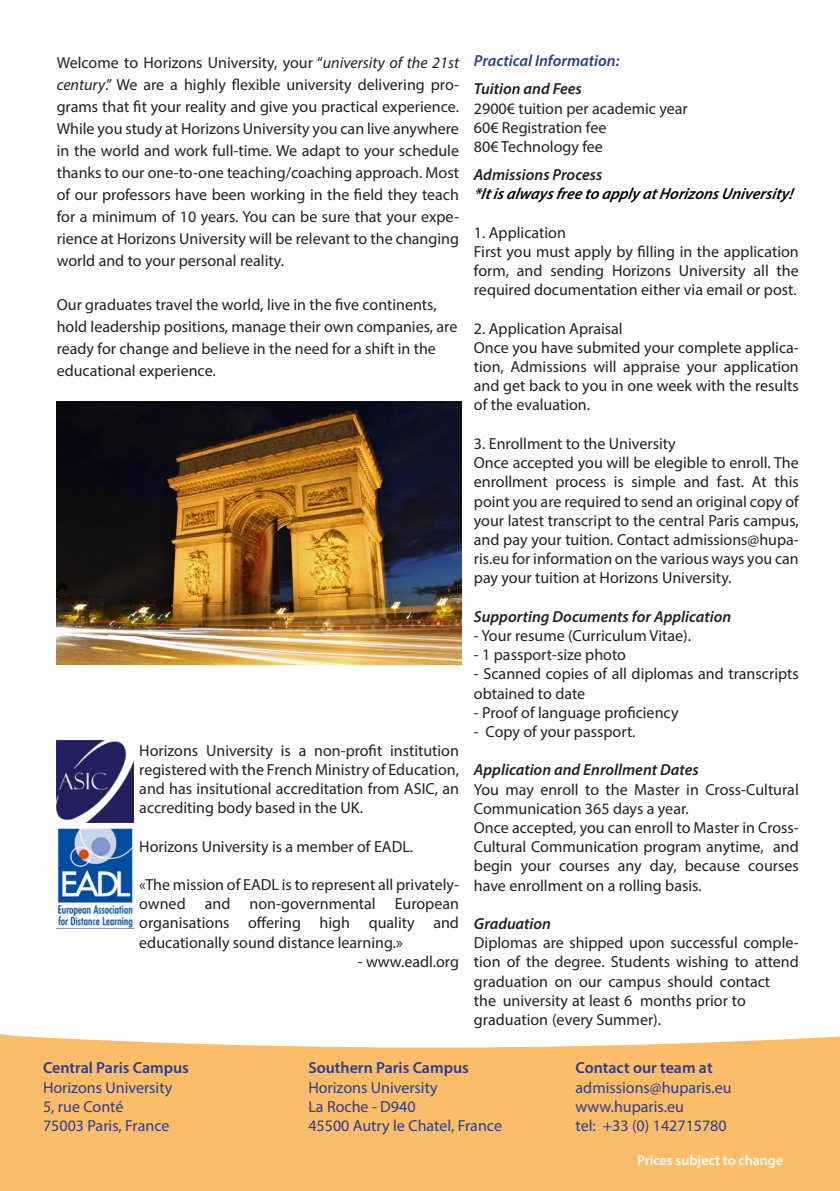
<style>
.page{position:relative;width:840px;height:1191px;background:#fff}
.page>*{position:absolute;margin:0;border:0;box-sizing:border-box;transform-origin:0 0}
.t1{font:16px/19.2px "Myriad Pro";color:#231f20;text-align:justify}
.t2{font:16px "Myriad Pro";color:#283d8f}
.t3{font:italic 600 16px "Myriad Pro";color:#231f20}
.t4{font:600 16px "Myriad Pro";color:#283d8f}
.t5{font:italic 600 16px "Myriad Pro";color:#000}
.t6{font:italic 600 16px "Myriad Pro";color:#283d8f}
.t7{font:600 14px "Myriad Pro";color:#fff}
.s1{font-style:italic}
.s2{font-weight:600;font-style:italic}
</style>
<div class="page">
<div style="left:0;top:1034px;width:839px;height:157px;background:#fcbd6b"></div>
<img style="left:57px;top:402px;width:404px;height:262px">
<img style="left:57px;top:740px;width:76px;height:82px">
<img style="left:57px;top:828px;width:76px;height:100px">
<p class="t1" style="left:57px;top:51px;width:403px;line-height:22px">Welcome to Horizons University, your “<span class="s1">university of the 21st century</span>.” We are a highly flexible university delivering pro&shy;grams that fit your reality and give you practical experience.<br>While you study at Horizons University you can live anywhere in the world and work full-time. We adapt to your schedule thanks to our one-to-one teaching/coaching approach. Most of our professors have been working in the field they teach for a minimum of 10 years. You can be sure that your expe&shy;rience at Horizons University will be relevant to the changing world and to your personal reality.</p>
<p class="t1" style="left:57px;top:293px;width:402px;line-height:22px;text-align:left">Our graduates travel the world, live in the five continents, hold leadership positions, manage their own companies, are ready for change and believe in the need for a shift in the educational experience.</p>
<p class="t1" style="left:139px;top:740px;width:321px">Horizons University is a non-profit institution registered with the French Ministry of Education, and has insitutional accreditation from ASIC, an accrediting body based in the UK.</p>
<p class="t1" style="left:139px;top:836px;width:275px">Horizons University is a member of EADL.</p>
<p class="t1" style="left:139px;top:874px;width:321px">«The mission of EADL is to represent all privately&shy;owned and non-governmental European organisations offering high quality and educationally sound distance learning.»</p>
<p class="t1" style="left:357px;top:951px;width:103px">- www.eadl.org</p>
<p class="t6" style="left:473px;top:51px;width:147px">Practical Information:</p>
<p class="t3" style="left:473px;top:79px;width:109px">Tuition and Fees</p>
<p class="t1" style="left:473px;top:98px;width:215px">2900€ tuition per academic year</p>
<p class="t1" style="left:473px;top:118px;width:134px">60€ Registration fee</p>
<p class="t1" style="left:473px;top:137px;width:130px">80€ Technology fee</p>
<p class="t3" style="left:473px;top:164px;width:130px">Admissions Process</p>
<p class="t5" style="left:473px;top:184px;width:324px">*Itisalwaysfree to app ly atHorizonsUniversity!</p>
<p class="t1" style="left:473px;top:222px;width:93px">1. Application</p>
<p class="t1" style="left:473px;top:242px;width:326px">First you must apply by filling in the application form, and sending Horizons University all the required documentation either via email or post.</p>
<p class="t1" style="left:473px;top:318px;width:150px">2. Application Apraisal</p>
<p class="t1" style="left:473px;top:338px;width:326px">Once you have submited your complete applica&shy;tion, Admissions will appraise your application and get back to you in one week with the results of the evaluation.</p>
<p class="t1" style="left:473px;top:434px;width:203px">3. Enrollment to the University</p>
<p class="t1" style="left:473px;top:453px;width:326px">Once accepted you will be elegible to enroll. The enrollment process is simple and fast. At this point you are required to send an original copy of your latest transcript to the central Paris campus, and pay your tuition. Contact admissions@hupa&shy;ris.eu for information on the various ways you can pay your tuition at Horizons University.</p>
<p class="t3" style="left:473px;top:606px;width:259px">Supporting Documents for Application</p>
<p class="t1" style="left:473px;top:626px;width:218px">- Your resume (Curriculum Vitae).</p>
<p class="t1" style="left:473px;top:645px;width:153px">- 1 passport-size photo</p>
<p class="t1" style="left:473px;top:664px;width:326px">- Scanned copies of all diplomas and transcripts obtained to date</p>
<p class="t1" style="left:473px;top:702px;width:206px">- Proof of language proficiency</p>
<p class="t1" style="left:473px;top:722px;width:163px">- Copy of your passport.</p>
<p class="t1" style="left:473px;top:760px;width:326px;text-align:left"><span class="s2">Application and Enrollment Dates<br></span>You may enroll to the Master in Cross-Cultural Communication 365 days a year.<br>Once accepted, you can enroll to Master in Cross-Cultural Communication program anytime, and begin your courses any day, because courses have enrollment on a rolling basis.</p>
<p class="t1" style="left:473px;top:914px;width:326px;text-align:left"><span class="s2">Graduation<br></span>Diplomas are shipped upon successful comple&shy;tion of the degree. Students wishing to attend graduation on our campus should contact<br>the university at least 6 months prior to graduation (every Summer).</p>
<p class="t4" style="left:43px;top:1057px;width:147px">Central Paris Campus</p>
<p class="t2" style="left:43px;top:1077px;width:131px">Horizons University</p>
<p class="t2" style="left:43px;top:1096px;width:82px">5, rue Conté</p>
<p class="t2" style="left:43px;top:1115px;width:128px">75003 Paris, France</p>
<p class="t4" style="left:308px;top:1057px;width:162px">Southern Paris Campus</p>
<p class="t2" style="left:308px;top:1077px;width:131px">Horizons University</p>
<p class="t2" style="left:308px;top:1096px;width:109px">La Roche - D940</p>
<p class="t2" style="left:308px;top:1115px;width:195px">45500 Autry le Chatel, France</p>
<p class="t4" style="left:575px;top:1057px;width:138px">Contact our team at</p>
<p class="t2" style="left:575px;top:1077px;width:157px">admissions@huparis.eu</p>
<p class="t2" style="left:575px;top:1096px;width:110px">www.huparis.eu</p>
<p class="t2" style="left:575px;top:1115px;width:152px">tel: +33 (0) 142715780</p>
<p class="t7" style="left:636px;top:1151px;width:147px">Prices subject to change</p>
</div>
